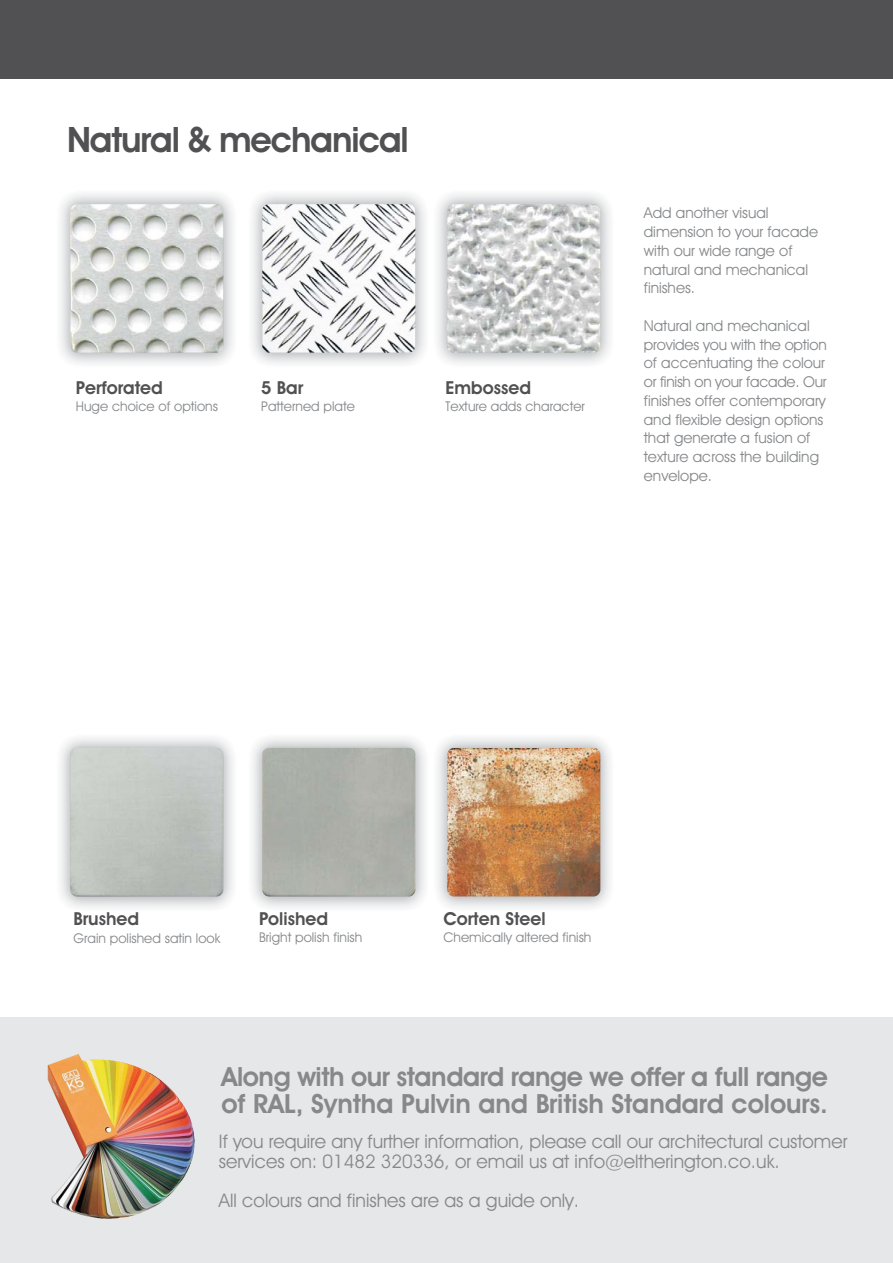
<style>
.page{position:relative;width:893px;height:1263px;background:#fff}
.page>*{position:absolute;margin:0;border:0;box-sizing:border-box;transform-origin:0 0}
.t1{font:600 35.25px "Avant Garde IT Cby BT";letter-spacing:-.03em;color:#515153}
.t2{font:600 26.55px/27.3px "Avant Garde IT Cby BT";color:#86888b}
.t3{font:18.75px/19.5px "Avant Garde IT Cby BT";color:#86888b}
.t4{font:600 18px "Avant Garde IT Cby BT";color:#515153}
.t5{font:15px/18.8px "Avant Garde IT Cby BT";color:#86888b}
.t6{font:13.5px "Avant Garde IT Cby BT";color:#86888b}
</style>
<div class="page">
<img style="left:60px;top:194px;width:173px;height:170px">
<img style="left:70px;top:204px;width:153px;height:149px;border-radius:7px">
<img style="left:252px;top:194px;width:173px;height:170px">
<img style="left:262px;top:204px;width:153px;height:149px;border-radius:7px">
<img style="left:447px;top:204px;width:153px;height:149px;border-radius:7px">
<img style="left:60px;top:738px;width:173px;height:170px">
<img style="left:70px;top:748px;width:153px;height:148px;border-radius:7px">
<img style="left:252px;top:738px;width:173px;height:170px">
<div style="left:262px;top:748px;width:153px;height:148px;background:#acafa8;border-radius:7px"></div>
<img style="left:437px;top:738px;width:173px;height:170px">
<img style="left:447px;top:748px;width:153px;height:148px;border-radius:7px">
<div style="left:0;top:0;width:893px;height:78px;background:#515153"></div>
<div style="left:0;top:1017px;width:893px;height:246px;background:#e6e7e8"></div>
<img style="left:48px;top:1054px;width:147px;height:165px">
<h1 class="t1" style="left:67px;top:127px;width:343px">Natural &amp; mechanical</h1>
<p class="t4" style="left:76px;top:381px;width:88px">Perforated</p>
<p class="t6" style="left:76px;top:401px;width:144px">Huge choice of options</p>
<p class="t4" style="left:261px;top:381px;width:43px">5 Bar</p>
<p class="t6" style="left:261px;top:401px;width:95px">Patterned plate</p>
<p class="t4" style="left:446px;top:381px;width:87px">Embossed</p>
<p class="t6" style="left:446px;top:401px;width:141px">Texture adds character</p>
<p class="t5" style="left:644px;top:205px;width:176px">Add another visual dimension to your facade with our wide range of natural and mechanical finishes.</p>
<p class="t5" style="left:644px;top:318px;width:184px">Natural and mechanical provides you with the option of accentuating the colour or finish on your facade. Our finishes offer contemporary and flexible design options that generate a fusion of texture across the building envelope.</p>
<p class="t4" style="left:74px;top:912px;width:67px">Brushed</p>
<p class="t6" style="left:74px;top:933px;width:148px">Grain polished satin look</p>
<p class="t4" style="left:259px;top:912px;width:70px">Polished</p>
<p class="t6" style="left:259px;top:932px;width:105px">Bright polish finish</p>
<p class="t4" style="left:443px;top:912px;width:104px">Corten Steel</p>
<p class="t6" style="left:443px;top:932px;width:150px">Chemically altered finish</p>
<h2 class="t2" style="left:221px;top:1066px;width:608px">Along with our standard range we offer a full range of RAL, Syntha Pulvin and British Standard colours.</h2>
<p class="t3" style="left:219px;top:1134px;width:630px">If you require any further information, please call our architectural customer services on: 01482 320336, or email us at info@eltherington.co.uk.</p>
<p class="t3" style="left:219px;top:1192px;width:362px">All colours and finishes are as a guide only.</p>
</div>
